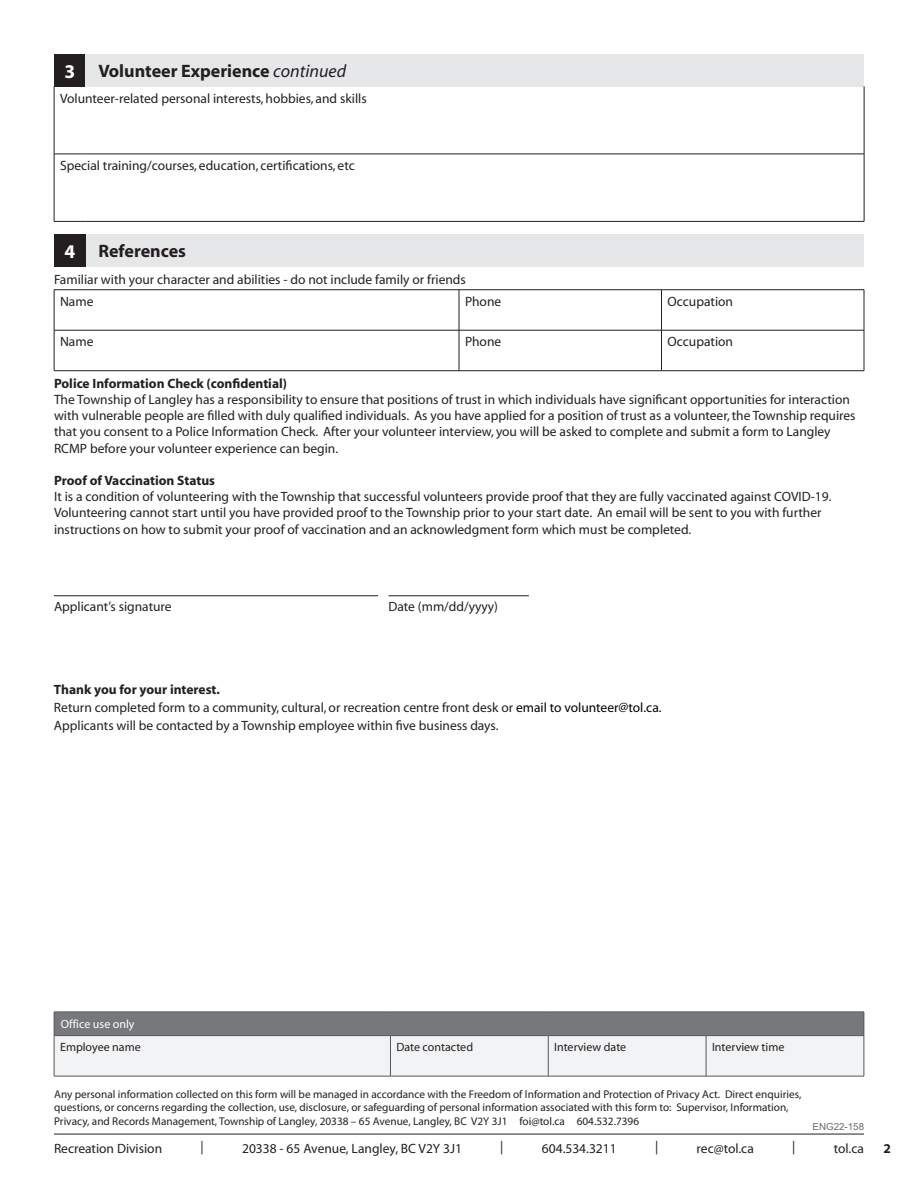
<style>
.page{position:relative;width:918px;height:1188px;background:#fff}
.page>*{position:absolute;margin:0;border:0;box-sizing:border-box;transform-origin:0 0}
.Section_Number{font:700 19.5px "Myriad";color:#fff}
.Section_Title{font:700 18px "Myriad";color:#231f20}
.Body_Text{font:13.5px/16.2px "Myriad";color:#231f20}
.t1{font:13.5px "Myriad Pro";color:#231f20}
.Body_Heading{font:700 13.5px "Myriad";color:#231f20}
.Body_Field{font:13.5px "Myriad";color:#231f20}
.Signature_Date{font:13.5px "Myriad";color:#231f20}
.Body_Text-2{font:700 13.5px "Myriad";color:#231f20}
.t2{font:700 13.5px "Myriad Pro";color:#231f20}
.Office_Use{font:12px "Myriad";color:#231f20}
.Office_Use-2{font:12px "Myriad";color:#fff}
.t3{font:11.25px/13.5px "Myriad Pro";color:#231f20}
.t4{font:9.75px "Arial";color:#6c6d70}
.s1{font-weight:400;font-style:italic}
.s2{color:#000}
</style>
<div class="page">
<hr style="left:54px;top:1134px;width:810px;height:1px;background:#231f20">
<svg style="left:54px;top:1012px;width:811px;height:64px"></svg>
<hr style="left:390px;top:1012px;width:158px;height:1px;background:#57585a">
<hr style="left:548px;top:1012px;width:158px;height:1px;background:#57585a">
<hr style="left:706px;top:1012px;width:158px;height:1px;background:#57585a">
<hr style="left:54px;top:1036px;width:1px;height:40px;background:#57585a">
<hr style="left:54px;top:1076px;width:336px;height:1px;background:#57585a">
<hr style="left:390px;top:1036px;width:1px;height:40px;background:#57585a">
<hr style="left:548px;top:1036px;width:1px;height:40px;background:#57585a">
<hr style="left:706px;top:1036px;width:1px;height:40px;background:#57585a">
<hr style="left:864px;top:1036px;width:1px;height:40px;background:#57585a">
<hr style="left:390px;top:1076px;width:158px;height:1px;background:#57585a">
<hr style="left:548px;top:1076px;width:158px;height:1px;background:#57585a">
<hr style="left:706px;top:1076px;width:158px;height:1px;background:#57585a">
<hr style="left:54px;top:1035px;width:336px;height:1px;background:#57585a">
<hr style="left:390px;top:1035px;width:158px;height:1px;background:#57585a">
<hr style="left:548px;top:1035px;width:158px;height:1px;background:#57585a">
<hr style="left:706px;top:1035px;width:158px;height:1px;background:#57585a">
<div style="left:54px;top:54px;width:32px;height:32px;background:#231f20"></div>
<div style="left:86px;top:54px;width:778px;height:32px;background:#e6e7e9"></div>
<hr style="left:54px;top:86px;width:1px;height:68px;background:#231f20">
<hr style="left:864px;top:86px;width:1px;height:68px;background:#231f20">
<hr style="left:54px;top:154px;width:32px;height:1px;background:#231f20">
<hr style="left:86px;top:154px;width:778px;height:1px;background:#231f20">
<hr style="left:864px;top:154px;width:1px;height:67px;background:#231f20">
<hr style="left:54px;top:154px;width:1px;height:67px;background:#231f20">
<hr style="left:54px;top:221px;width:32px;height:1px;background:#231f20">
<hr style="left:86px;top:221px;width:778px;height:1px;background:#231f20">
<div style="left:54px;top:234px;width:810px;height:33px;background:#e6e7e9"></div>
<div style="left:54px;top:234px;width:32px;height:33px;background:#231f20"></div>
<hr style="left:54px;top:289px;width:405px;height:1px;background:#231f20">
<hr style="left:54px;top:290px;width:1px;height:40px;background:#231f20">
<hr style="left:459px;top:289px;width:203px;height:1px;background:#231f20">
<hr style="left:459px;top:290px;width:1px;height:40px;background:#231f20">
<hr style="left:662px;top:289px;width:202px;height:1px;background:#231f20">
<hr style="left:661px;top:290px;width:1px;height:40px;background:#231f20">
<hr style="left:864px;top:290px;width:1px;height:40px;background:#231f20">
<hr style="left:54px;top:330px;width:405px;height:1px;background:#231f20">
<hr style="left:54px;top:330px;width:1px;height:41px;background:#231f20">
<hr style="left:459px;top:330px;width:203px;height:1px;background:#231f20">
<hr style="left:459px;top:330px;width:1px;height:41px;background:#231f20">
<hr style="left:662px;top:330px;width:202px;height:1px;background:#231f20">
<hr style="left:661px;top:330px;width:1px;height:41px;background:#231f20">
<hr style="left:864px;top:330px;width:1px;height:41px;background:#231f20">
<hr style="left:54px;top:370px;width:405px;height:1px;background:#231f20">
<hr style="left:459px;top:370px;width:203px;height:1px;background:#231f20">
<hr style="left:662px;top:370px;width:202px;height:1px;background:#231f20">
<hr style="left:54px;top:596px;width:324px;height:1px;background:#231f20">
<hr style="left:388px;top:596px;width:141px;height:1px;background:#231f20">
<p class="Section_Number" style="left:65px;top:61px;width:12px">3</p>
<p class="Section_Title" style="left:99px;top:62px;width:249px">Volunteer Experience <span class="s1">continued</span></p>
<p class="Body_Text" style="left:60px;top:91px;width:308px">Volunteer-related personal interests, hobbies, and skills</p>
<p class="Body_Text" style="left:60px;top:158px;width:296px">Special training/courses, education, certifications, etc</p>
<p class="Section_Number" style="left:64px;top:241px;width:12px">4</p>
<p class="Section_Title" style="left:98px;top:242px;width:89px">References</p>
<p class="Body_Text" style="left:54px;top:272px;width:413px">Familiar with your character and abilities - do not include family or friends</p>
<p class="Body_Field" style="left:60px;top:295px;width:35px">Name</p>
<p class="Body_Field" style="left:465px;top:295px;width:38px">Phone</p>
<p class="Body_Field" style="left:668px;top:295px;width:67px">Occupation</p>
<p class="Body_Field" style="left:60px;top:335px;width:35px">Name</p>
<p class="Body_Field" style="left:465px;top:335px;width:38px">Phone</p>
<p class="Body_Field" style="left:668px;top:335px;width:67px">Occupation</p>
<p class="Body_Heading" style="left:54px;top:376px;width:235px">Police Information Check (confidential)</p>
<p class="Body_Text" style="left:54px;top:392px;width:803px">The Township of Langley has a responsibility to ensure that positions of trust in which individuals have significant opportunities for interaction with vulnerable people are filled with duly qualified individuals. As you have applied for a position of trust as a volunteer, the Township requires that you consent to a Police Information Check. After your volunteer interview, you will be asked to complete and submit a form to Langley RCMP before your volunteer experience can begin.</p>
<p class="Body_Text-2" style="left:54px;top:473px;width:163px">Proof of Vaccination Status</p>
<p class="Body_Text" style="left:54px;top:489px;width:779px">It is a condition of volunteering with the Township that successful volunteers provide proof that they are fully vaccinated against COVID-19.<br>Volunteering cannot start until you have provided proof to the Township prior to your start date. An email will be sent to you with further instructions on how to submit your proof of vaccination and an acknowledgment form which must be completed.</p>
<p class="Signature_Date" style="left:54px;top:599px;width:119px">Applicant’s signature</p>
<p class="Signature_Date" style="left:388px;top:599px;width:111px">Date (mm/dd/yyyy)</p>
<p class="Body_Heading" style="left:54px;top:683px;width:167px">Thank you for your interest.</p>
<p class="Body_Text" style="left:54px;top:700px;width:609px">Return completed form to a community, cultural, or recreation centre front desk or <span class="s2">email to volunteer@tol.ca.</span></p>
<p class="Body_Text" style="left:54px;top:718px;width:446px">Applicants will be contacted by a Township employee within five business days.</p>
<p class="Office_Use-2" style="left:61px;top:1018px;width:75px">Office use only</p>
<p class="Office_Use" style="left:60px;top:1041px;width:82px">Employee name</p>
<p class="Office_Use" style="left:396px;top:1041px;width:78px">Date contacted</p>
<p class="Office_Use" style="left:554px;top:1041px;width:73px">Interview date</p>
<p class="Office_Use" style="left:712px;top:1041px;width:74px">Interview time</p>
<p class="t3" style="left:54px;top:1087px;width:749px">Any personal information collected on this form will be managed in accordance with the Freedom of Information and Protection of Privacy Act. Direct enquiries, questions, or concerns regarding the collection, use, disclosure, or safeguarding of personal information associated with this form to: Supervisor, Information,<br>Privacy, and Records Management, Township of Langley, 20338 – 65 Avenue, Langley, BC V2Y 3J1 foi@tol.ca 604.532.7396</p>
<p class="t4" style="left:813px;top:1119px;width:53px">ENG22-158</p>
<p class="t1" style="left:54px;top:1140px;width:110px">Recreation Division</p>
<p class="t1" style="left:201px;top:1138px;width:5px">|</p>
<p class="t1" style="left:242px;top:1140px;width:221px">20338 - 65 Avenue, Langley, BC V2Y 3J1</p>
<p class="t1" style="left:500px;top:1138px;width:5px">|</p>
<p class="t1" style="left:542px;top:1140px;width:76px">604.534.3211</p>
<p class="t1" style="left:655px;top:1138px;width:5px">|</p>
<p class="t1" style="left:697px;top:1140px;width:59px">rec@tol.ca</p>
<p class="t1" style="left:792px;top:1138px;width:5px">|</p>
<p class="t1" style="left:834px;top:1140px;width:32px">tol.ca</p>
<p class="t2" style="left:884px;top:1139px;width:9px">2</p>
</div>
